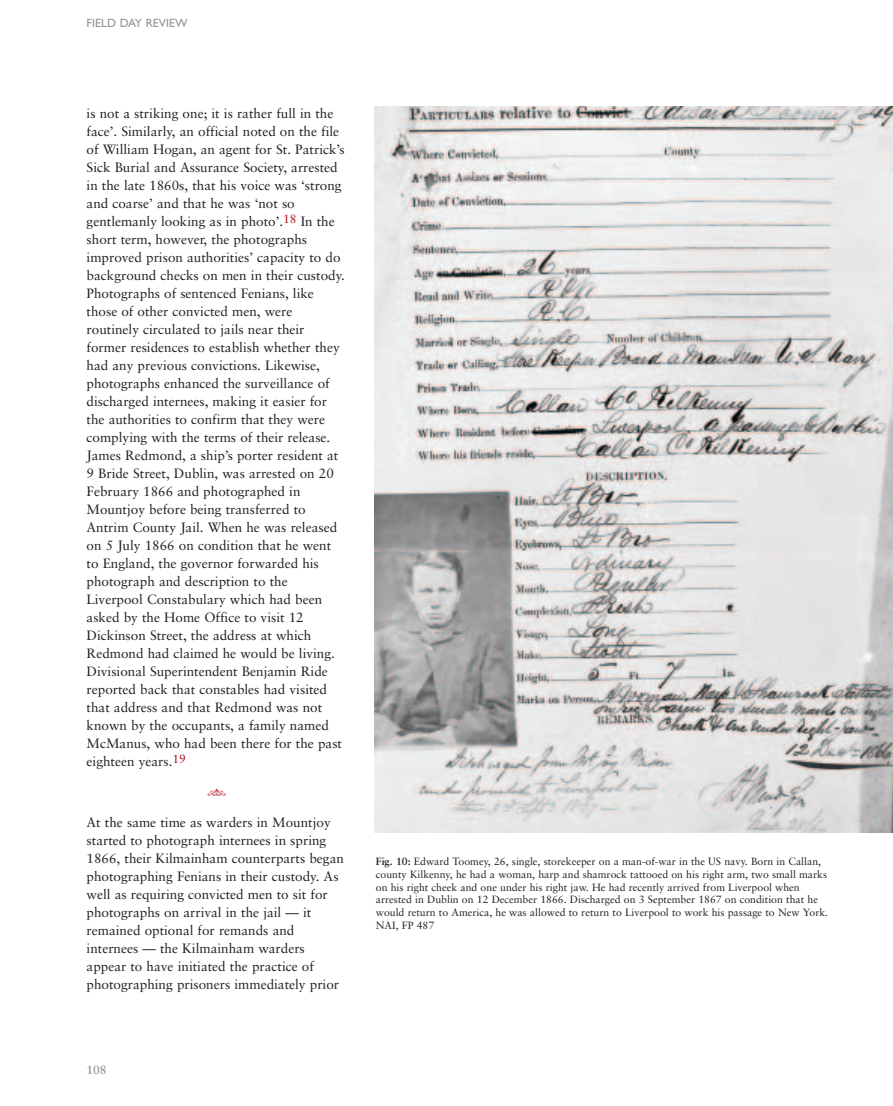
<style>
.page{position:relative;width:893px;height:1106px;background:#fff}
.page>*{position:absolute;margin:0;border:0;box-sizing:border-box;transform-origin:0 0}
.t1{font:13.5px/18px "Sabon";color:#231f20}
.t2{font:12px "Gill Sans";color:#939598}
.t3{font:700 12px "Sabon";color:#939598}
.t4{font:10.5px/12.6px "Sabon";color:#231f20}
.s1{font-weight:700}
</style>
<div class="page">
<img style="left:374px;top:106px;width:518px;height:726px">
<p class="t2" style="left:87px;top:19px;width:103px">FIELD DAY REVIEW</p>
<p class="t1" style="left:87px;top:106px;width:260px">is not a striking one; it is rather full in the face’. Similarly, an official noted on the file of William Hogan, an agent for St. Patrick’s Sick Burial and Assurance Society, arrested in the late 1860s, that his voice was ‘strong and coarse’ and that he was ‘not so gentlemanly looking as in photo’.<sup>18</sup> In the short term, however, the photographs improved prison authorities’ capacity to do background checks on men in their custody.<br>Photographs of sentenced Fenians, like those of other convicted men, were routinely circulated to jails near their former residences to establish whether they had any previous convictions. Likewise, photographs enhanced the surveillance of discharged internees, making it easier for the authorities to confirm that they were complying with the terms of their release.<br>James Redmond, a ship’s porter resident at 9 Bride Street, Dublin, was arrested on 20<br>February 1866 and photographed in Mountjoy before being transferred to Antrim County Jail. When he was released on 5 July 1866 on condition that he went to England, the governor forwarded his photograph and description to the Liverpool Constabulary which had been asked by the Home Office to visit 12<br>Dickinson Street, the address at which Redmond had claimed he would be living.<br>Divisional Superintendent Benjamin Ride reported back that constables had visited that address and that Redmond was not known by the occupants, a family named McManus, who had been there for the past eighteen years.<sup>19</sup></p>
<p class="t1" style="left:87px;top:814px;width:259px">At the same time as warders in Mountjoy started to photograph internees in spring 1866, their Kilmainham counterparts began photographing Fenians in their custody. As well as requiring convicted men to sit for photographs on arrival in the jail — it remained optional for remands and internees — the Kilmainham warders appear to have initiated the practice of photographing prisoners immediately prior</p>
<p class="t3" style="left:87px;top:1064px;width:22px">108</p>
<p class="t4" style="left:376px;top:856px;width:454px"><span class="s1">Fig. 10:</span> Edward Toomey, 26, single, storekeeper on a man-of-war in the US navy. Born in Callan, county Kilkenny, he had a woman, harp and shamrock tattooed on his right arm, two small marks on his right cheek and one under his right jaw. He had recently arrived from Liverpool when arrested in Dublin on 12 December 1866. Discharged on 3 September 1867 on condition that he would return to America, he was allowed to return to Liverpool to work his passage to New York.<br>NAI, FP 487</p>
</div>
